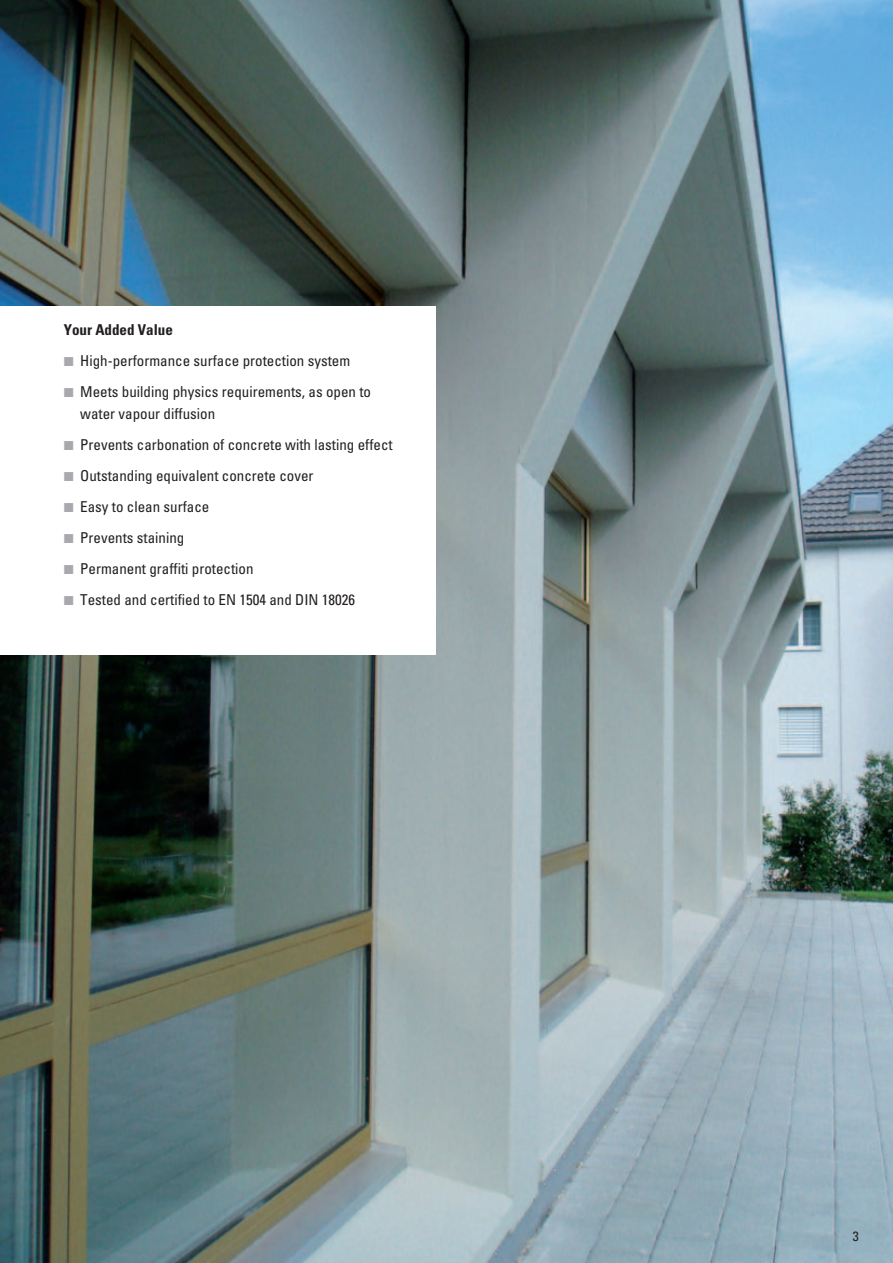
<style>
.page{position:relative;width:893px;height:1263px;background:#fff}
.page>*{position:absolute;margin:0;border:0;box-sizing:border-box;transform-origin:0 0}
.t1{font:condensed 15px/22.5px "Univers";color:#231f20}
.t2{font:700 condensed 15px "Univers";color:#231f20}
.t3{font:condensed 13.5px "Univers";color:#231f20}
.s1{font-family:"European Pi Three";font-stretch:normal;color:#a8a9ad}
</style>
<div class="page">
<img style="left:0;top:0;width:893px;height:1263px">
<div style="left:0;top:306px;width:436px;height:349px;background:#fff"></div>
<p class="t2" style="left:64px;top:324px;width:111px">Your Added Value</p>
<p class="t1" style="left:64px;top:351px;width:288px"><span class="s1">-</span> High-performance surface protection system</p>
<p class="t1" style="left:80px;top:382px;width:292px;text-indent:-16px"><span class="s1">-</span> Meets building physics requirements, as open to water vapour diffusion</p>
<p class="t1" style="left:64px;top:435px;width:330px"><span class="s1">-</span> Prevents carbonation of concrete with lasting effect</p>
<p class="t1" style="left:64px;top:466px;width:251px"><span class="s1">-</span> Outstanding equivalent concrete cover</p>
<p class="t1" style="left:64px;top:497px;width:147px"><span class="s1">-</span> Easy to clean surface</p>
<p class="t1" style="left:64px;top:528px;width:122px"><span class="s1">-</span> Prevents staining</p>
<p class="t1" style="left:64px;top:559px;width:191px"><span class="s1">-</span> Permanent graffiti protection</p>
<p class="t1" style="left:64px;top:590px;width:293px"><span class="s1">-</span> Tested and certified to EN 1504 and DIN 18026</p>
<p class="t3" style="left:853px;top:1232px;width:7px">3</p>
</div>
